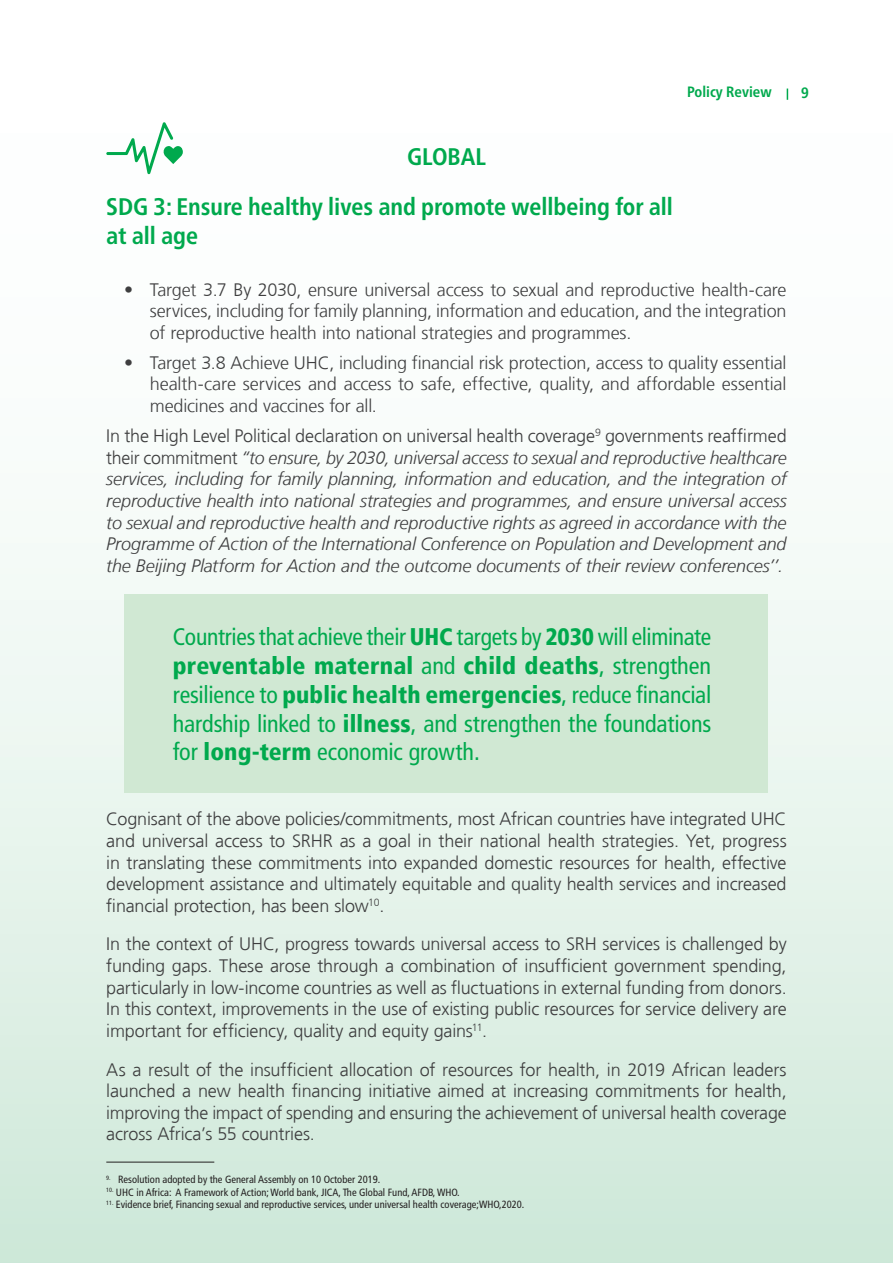
<style>
.page{position:relative;width:893px;height:1263px;background:#fff}
.page>*{position:absolute;margin:0;border:0;box-sizing:border-box;transform-origin:0 0}
.Table_Body{font:condensed 24px/28.8px "Frutiger LT";letter-spacing:-.005em;color:#00a94d;text-align:justify}
.Title_1{font:700 condensed 24px/28.8px "Frutiger Neue LTCYR";color:#00a94d}
.Body{font:300 18px/21.6px "Frutiger";letter-spacing:-.01em;color:#3e3e3f;text-align:justify}
.Body-2{font:italic 300 18px/21.6px "Frutiger LT";letter-spacing:-.01em;color:#3e3e3f;text-align:justify}
.t1{font:300 18px/21.6px "Frutiger LT";letter-spacing:-.01em;color:#3e3e3f;text-align:justify}
.t2{font:700 condensed 15px "Frutiger Neue LTCYR";color:#00a94d}
.Footnote{font:condensed 10.5px "Frutiger LT Std";color:#231f20}
.s1{font-family:"Frutiger";font-style:normal}
.s2{font-weight:900}
</style>
<div class="page">
<div style="left:0;top:0;width:893px;height:1263px;background:linear-gradient(to bottom,#fff,#d4ebdd)"></div>
<div style="left:125px;top:595px;width:643px;height:198px;background:#d0e8d3"></div>
<hr style="left:106px;top:1162px;width:108px;height:1px;background:#231f20">
<svg style="left:106px;top:122px;width:77px;height:52px"></svg>
<p class="t2" style="left:687px;top:83px;width:86px">Policy Review</p>
<p class="t2" style="left:801px;top:84px;width:9px">9</p>
<p class="Title_1" style="left:407px;top:142px;width:80px">GLOBAL</p>
<p class="Title_1" style="left:106px;top:192px;width:568px">SDG 3: Ensure healthy lives and promote wellbeing for all at all age</p>
<p class="t1" style="left:150px;top:279px;width:638px;text-indent:-26px">• Target 3.7 By 2030, ensure universal access to sexual and reproductive health-care services, including for family planning, information and education, and the integration of reproductive health into national strategies and programmes.</p>
<p class="t1" style="left:150px;top:352px;width:638px;text-indent:-26px">• Target 3.8 Achieve UHC, including financial risk protection, access to quality essential health-care services and access to safe, effective, quality, and affordable essential medicines and vaccines for all.</p>
<p class="Body-2" style="left:106px;top:425px;width:682px"><span class="s1">In the High Level Political declaration on universal health coverage</span><sup>9</sup> <span class="s1">governments reaffirmed their commitment</span> “to ensure, by 2030, universal access to sexual and reproductive healthcare services, including for family planning, information and education, and the integration of reproductive health into national strategies and programmes, and ensure universal access to sexual and reproductive health and reproductive rights as agreed in accordance with the Programme of Action of the International Conference on Population and Development and the Beijing Platform for Action and the outcome documents of their review conferences’’.</p>
<p class="Table_Body" style="left:173px;top:623px;width:540px">Countries that achieve their <span class="s2">UHC</span> targets by <span class="s2">2030</span> will eliminate <span class="s2">preventable maternal</span> and <span class="s2">child deaths</span>, strengthen resilience to <span class="s2">public health emergencies</span>, reduce financial hardship linked to <span class="s2">illness</span>, and strengthen the foundations for <span class="s2">long-term</span> economic growth.</p>
<p class="Body" style="left:106px;top:809px;width:682px">Cognisant of the above policies/commitments, most African countries have integrated UHC and universal access to SRHR as a goal in their national health strategies. Yet, progress in translating these commitments into expanded domestic resources for health, effective development assistance and ultimately equitable and quality health services and increased financial protection, has been slow<sup>10</sup>.</p>
<p class="Body" style="left:106px;top:934px;width:682px">In the context of UHC, progress towards universal access to SRH services is challenged by funding gaps. These arose through a combination of insufficient government spending, particularly in low-income countries as well as fluctuations in external funding from donors.<br>In this context, improvements in the use of existing public resources for service delivery are important for efficiency, quality and equity gains<sup>11</sup>.</p>
<p class="Body" style="left:106px;top:1059px;width:682px">As a result of the insufficient allocation of resources for health, in 2019 African leaders launched a new health financing initiative aimed at increasing commitments for health, improving the impact of spending and ensuring the achievement of universal health coverage across Africa’s 55 countries.</p>
<p class="Footnote" style="left:106px;top:1173px;width:276px"><sup>9.</sup> Resolution adopted by the General Assembly on 10 October 2019.</p>
<p class="Footnote" style="left:106px;top:1186px;width:355px"><sup>10.</sup> UHC in Africa: A Framework of Action; World bank, JICA, The Global Fund, AFDB, WHO.</p>
<p class="Footnote" style="left:106px;top:1199px;width:420px"><sup>11.</sup> Evidence brief, Financing sexual and reproductive services, under universal health coverage;WHO,2020.</p>
</div>
